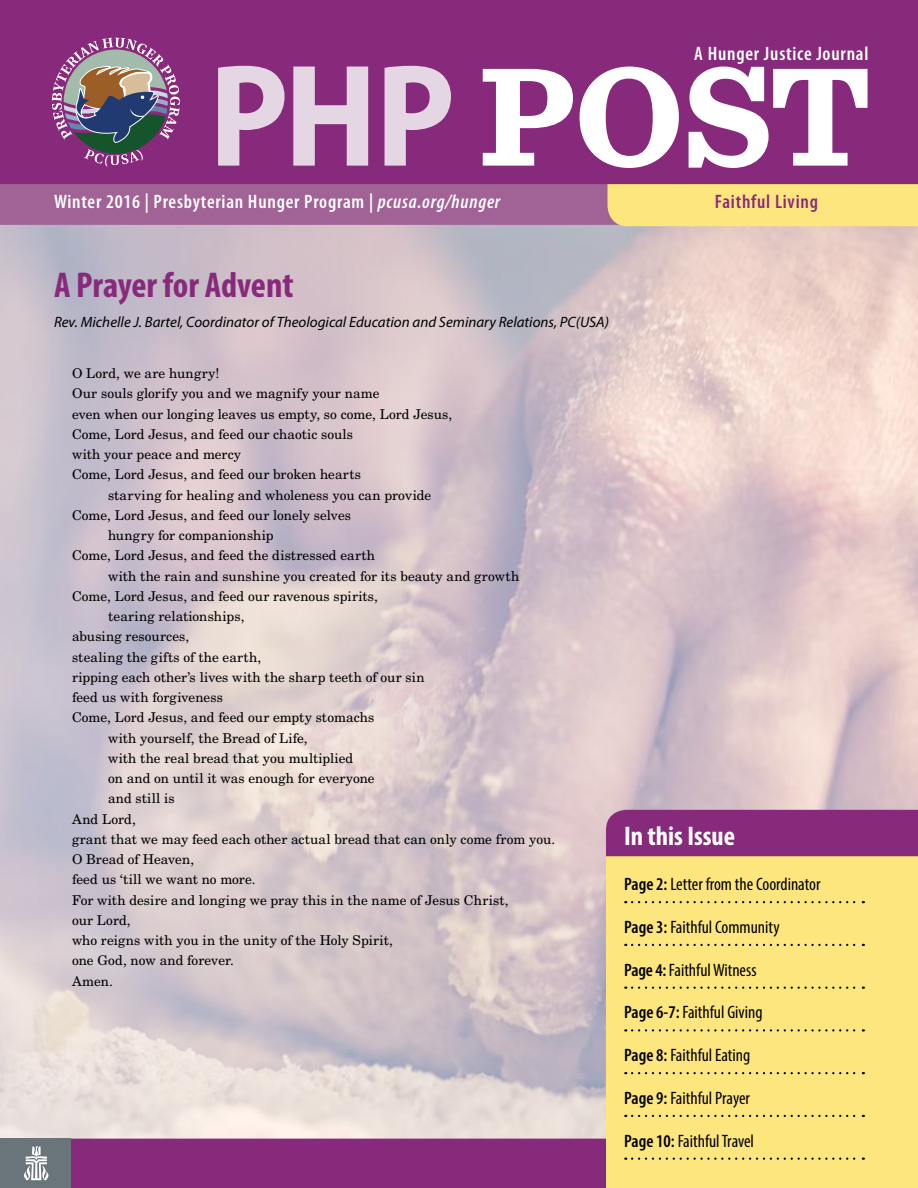
<style>
.page{position:relative;width:918px;height:1188px;background:#fff}
.page>*{position:absolute;margin:0;border:0;box-sizing:border-box;transform-origin:0 0}
.t1{font:700 147px "Sentinel";color:#fff}
.t2{font:700 condensed 36px "Myriad Pro";color:#882a7b}
.t3{font:700 condensed 27px "Myriad Pro";color:#fff}
.t4{font:600 condensed 19.5px "Myriad Pro";letter-spacing:.04em;color:#fff}
.t5{font:600 condensed 19.5px "Myriad Pro";letter-spacing:.04em;color:#882a7b}
.t6{font:condensed 18px "Myriad Pro";color:#000}
.t7{font:italic 15px "Myriad Pro";color:#000}
.t8{font:13.5px "New Century Schlbk LT Std";letter-spacing:.005em;color:#000}
.s1{font-family:"Myriad Pro";font-stretch:semi-condensed;color:#e4d6e2}
.s2{font-style:italic}
.s3{font-weight:600}
</style>
<div class="page">
<svg style="left:0;top:226px;width:490px;height:913px;background:#d4c8cd"></svg>
<div style="left:606px;top:854px;width:312px;height:334px;background:#fee67e"></div>
<div style="left:606px;top:810px;width:312px;height:46px;background:#882a7b"></div>
<svg style="left:632px;top:901px;width:232px;height:2px"></svg>
<svg style="left:632px;top:944px;width:232px;height:2px"></svg>
<svg style="left:632px;top:987px;width:232px;height:2px"></svg>
<svg style="left:632px;top:1029px;width:232px;height:3px"></svg>
<svg style="left:632px;top:1072px;width:232px;height:2px"></svg>
<svg style="left:632px;top:1115px;width:232px;height:2px"></svg>
<svg style="left:632px;top:1158px;width:232px;height:2px"></svg>
<svg style="left:0;top:184px;width:918px;height:42px;background:#c08f8e"></svg>
<div style="left:0;top:0;width:918px;height:184px;background:#882a7b"></div>
<svg style="left:52px;top:34px;width:128px;height:132px;background:#835f80"></svg>
<svg style="left:0;top:1139px;width:626px;height:49px;background:#8a3a7c"></svg>
<h3 class="t4" style="left:694px;top:41px;width:176px">A Hunger Justice Journal</h3>
<h1 class="t1" style="left:209px;top:1px;width:664px"><span class="s1">PHP</span> POST</h1>
<h3 class="t4" style="left:54px;top:190px;width:448px">Winter 2016 | Presbyterian Hunger Program | <span class="s2">pcusa.org/hunger</span></h3>
<h3 class="t5" style="left:715px;top:189px;width:105px">Faithful Living</h3>
<h2 class="t2" style="left:54px;top:263px;width:241px">A Prayer for Advent</h2>
<p class="t7" style="left:54px;top:313px;width:557px">Rev. Michelle J. Bartel, Coordinator of Theological Education and Seminary Relations, PC(USA)</p>
<p class="t8" style="left:72px;top:365px;width:149px">O Lord, we are hungry!</p>
<p class="t8" style="left:72px;top:385px;width:309px">Our souls glorify you and we magnify your name</p>
<p class="t8" style="left:72px;top:405px;width:382px">even when our longing leaves us empty, so come, Lord Jesus,</p>
<p class="t8" style="left:72px;top:426px;width:283px">Come, Lord Jesus, and feed our chaotic souls</p>
<p class="t8" style="left:72px;top:446px;width:171px">with your peace and mercy</p>
<p class="t8" style="left:72px;top:466px;width:291px">Come, Lord Jesus, and feed our broken hearts</p>
<p class="t8" style="left:108px;top:486px;width:325px">starving for healing and wholeness you can provide</p>
<p class="t8" style="left:72px;top:507px;width:281px">Come, Lord Jesus, and feed our lonely selves</p>
<p class="t8" style="left:108px;top:527px;width:167px">hungry for companionship</p>
<p class="t8" style="left:72px;top:547px;width:305px">Come, Lord Jesus, and feed the distressed earth</p>
<p class="t8" style="left:108px;top:567px;width:413px">with the rain and sunshine you created for its beauty and growth</p>
<p class="t8" style="left:72px;top:588px;width:307px">Come, Lord Jesus, and feed our ravenous spirits,</p>
<p class="t8" style="left:108px;top:608px;width:138px">tearing relationships,</p>
<p class="t8" style="left:72px;top:628px;width:119px">abusing resources,</p>
<p class="t8" style="left:72px;top:648px;width:191px">stealing the gifts of the earth,</p>
<p class="t8" style="left:72px;top:669px;width:354px">ripping each other’s lives with the sharp teeth of our sin</p>
<p class="t8" style="left:72px;top:689px;width:153px">feed us with forgiveness</p>
<p class="t8" style="left:72px;top:709px;width:304px">Come, Lord Jesus, and feed our empty stomachs</p>
<p class="t8" style="left:108px;top:729px;width:201px">with yourself, the Bread of Life,</p>
<p class="t8" style="left:108px;top:750px;width:247px">with the real bread that you multiplied</p>
<p class="t8" style="left:108px;top:770px;width:268px">on and on until it was enough for everyone</p>
<p class="t8" style="left:108px;top:790px;width:68px">and still is</p>
<p class="t8" style="left:72px;top:810px;width:65px">And Lord,</p>
<p class="t8" style="left:72px;top:831px;width:485px">grant that we may feed each other actual bread that can only come from you.</p>
<p class="t8" style="left:72px;top:851px;width:124px">O Bread of Heaven,</p>
<p class="t8" style="left:72px;top:871px;width:185px">feed us ‘till we want no more.</p>
<p class="t8" style="left:72px;top:891px;width:438px">For with desire and longing we pray this in the name of Jesus Christ,</p>
<p class="t8" style="left:72px;top:912px;width:60px">our Lord,</p>
<p class="t8" style="left:72px;top:932px;width:322px">who reigns with you in the unity of the Holy Spirit,</p>
<p class="t8" style="left:72px;top:952px;width:164px">one God, now and forever.</p>
<p class="t8" style="left:72px;top:972px;width:42px">Amen.</p>
<h3 class="t3" style="left:624px;top:820px;width:112px">In this Issue</h3>
<h3 class="t6" style="left:624px;top:873px;width:198px"><span class="s3">Page 2:</span> Letter from the Coordinator</h3>
<h3 class="t6" style="left:624px;top:916px;width:157px"><span class="s3">Page 3:</span> Faithful Community</h3>
<h3 class="t6" style="left:624px;top:959px;width:134px"><span class="s3">Page 4:</span> Faithful Witness</h3>
<h3 class="t6" style="left:624px;top:1002px;width:140px"><span class="s3">Page 6-7:</span> Faithful Giving</h3>
<h3 class="t6" style="left:624px;top:1044px;width:128px"><span class="s3">Page 8:</span> Faithful Eating</h3>
<h3 class="t6" style="left:624px;top:1087px;width:127px"><span class="s3">Page 9:</span> Faithful Prayer</h3>
<h3 class="t6" style="left:624px;top:1130px;width:131px"><span class="s3">Page 10:</span> Faithful Travel</h3>
</div>
